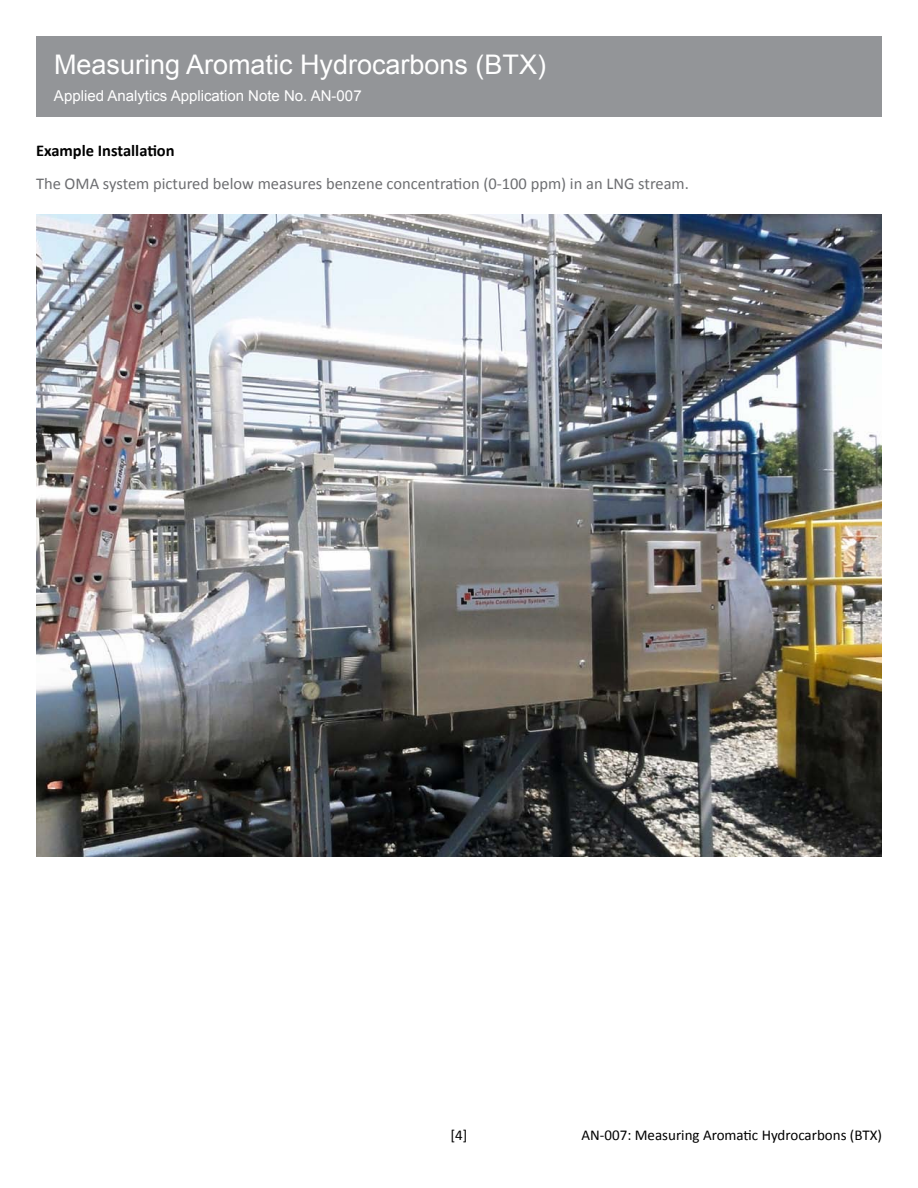
<style>
.page{position:relative;width:918px;height:1188px;background:#fff}
.page>*{position:absolute;margin:0;border:0;box-sizing:border-box;transform-origin:0 0}
.t1{font:27px "Arial";color:#fff}
.t2{font:16.5px "Calibri";color:#6d6e71}
.t3{font:700 16.5px "Calibri";color:#000}
.t4{font:15px "Calibri";color:#000}
.t5{font:15px "Arial";color:#fff}
</style>
<div class="page">
<div style="left:36px;top:36px;width:846px;height:81px;background:#939598"></div>
<img style="left:36px;top:214px;width:846px;height:643px">
<h1 class="t1" style="left:54px;top:46px;width:494px">Measuring Aromatic Hydrocarbons (BTX)</h1>
<p class="t5" style="left:54px;top:86px;width:309px">Applied Analytics Application Note No. AN-007</p>
<p class="t3" style="left:36px;top:140px;width:140px">Example Installation</p>
<p class="t2" style="left:36px;top:173px;width:655px">The OMA system pictured below measures benzene concentration (0-100 ppm) in an LNG stream.</p>
<p class="t4" style="left:451px;top:1125px;width:18px">[4]</p>
<p class="t4" style="left:582px;top:1125px;width:302px">AN-007: Measuring Aromatic Hydrocarbons (BTX)</p>
</div>
